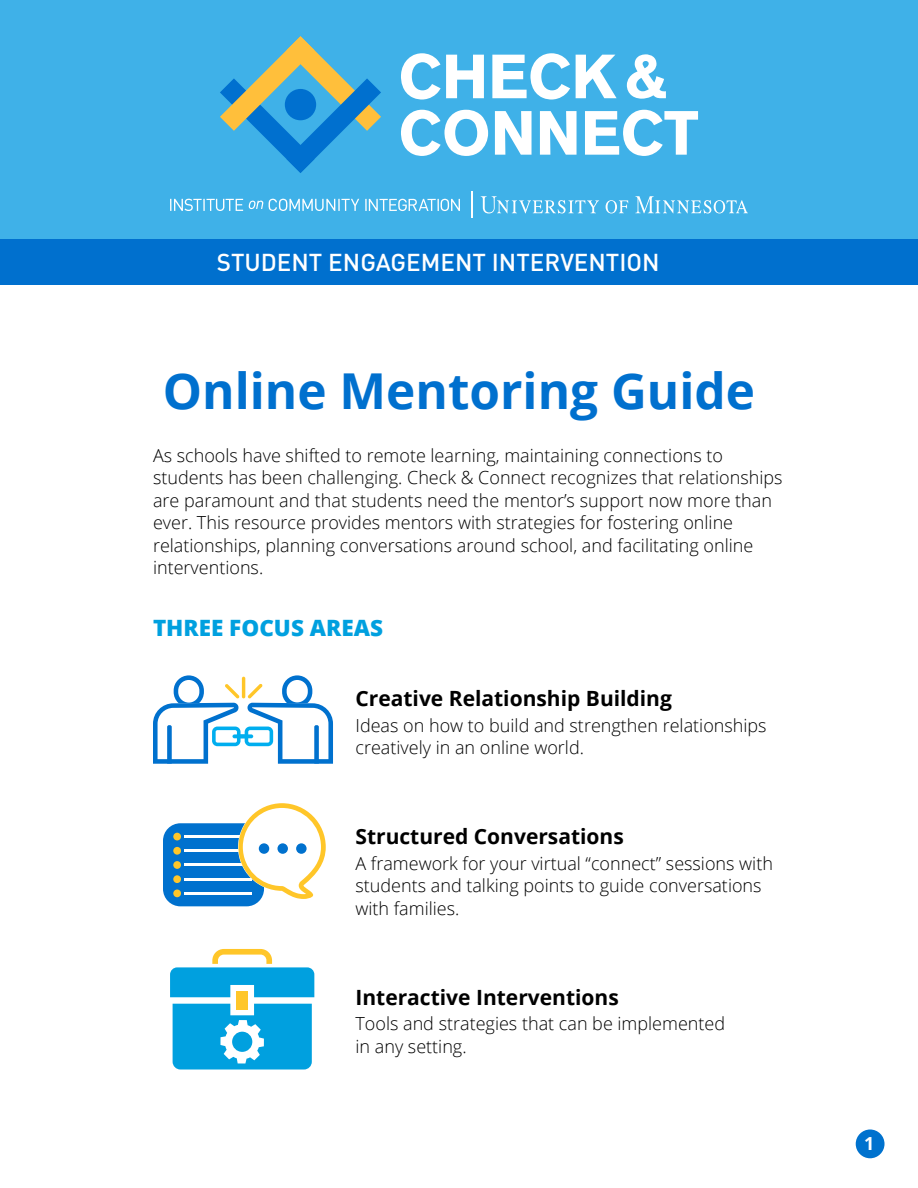
<style>
.page{position:relative;width:918px;height:1188px;background:#fff}
.page>*{position:absolute;margin:0;border:0;box-sizing:border-box;transform-origin:0 0}
.t1{font:700 49.5px "Open Sans";color:#0070ce}
.Body_text_no_indent{font:500 24.15px "DINOT";color:#fff}
.t2{font:800 22.5px "Open Sans";color:#00a0df}
.t3{font:700 21px "Open Sans";color:#000}
.Body_text{font:300 18px/22.5px "Open Sans";color:#000}
.t4{font:700 18px "Open Sans";color:#fff}
</style>
<div class="page">
<div style="left:856px;top:1130px;width:29px;height:28px;background:#0072ce;border-radius:50%"></div>
<div style="left:0;top:0;width:918px;height:285px;background:#3fb1e8"></div>
<div style="left:0;top:240px;width:918px;height:45px;background:#0070ce"></div>
<svg style="left:401px;top:53px;width:83px;height:47px"></svg>
<svg style="left:492px;top:53px;width:78px;height:47px"></svg>
<svg style="left:576px;top:55px;width:41px;height:43px"></svg>
<svg style="left:627px;top:54px;width:39px;height:45px"></svg>
<svg style="left:401px;top:110px;width:87px;height:46px"></svg>
<svg style="left:495px;top:111px;width:37px;height:44px"></svg>
<svg style="left:540px;top:111px;width:37px;height:44px"></svg>
<svg style="left:585px;top:110px;width:113px;height:46px"></svg>
<svg style="left:220px;top:36px;width:161px;height:137px"></svg>
<svg style="left:472px;top:192px;width:1px;height:26px"></svg>
<svg style="left:635px;top:196px;width:113px;height:18px"></svg>
<svg style="left:606px;top:200px;width:22px;height:13px"></svg>
<svg style="left:481px;top:196px;width:118px;height:18px"></svg>
<svg style="left:170px;top:199px;width:73px;height:12px"></svg>
<svg style="left:249px;top:201px;width:14px;height:8px"></svg>
<svg style="left:269px;top:199px;width:90px;height:12px"></svg>
<svg style="left:365px;top:199px;width:95px;height:12px"></svg>
<svg style="left:153px;top:675px;width:180px;height:89px"></svg>
<div style="left:163px;top:823px;width:101px;height:83px;background:#0071ce;border-radius:17px"></div>
<hr style="left:185px;top:849px;width:67px;height:3px;background:#fff">
<div style="left:173px;top:847px;width:8px;height:8px;background:#ffc629;border-radius:50%"></div>
<hr style="left:185px;top:864px;width:67px;height:2px;background:#fff">
<div style="left:173px;top:861px;width:8px;height:8px;background:#ffc629;border-radius:50%"></div>
<hr style="left:185px;top:878px;width:67px;height:3px;background:#fff">
<div style="left:173px;top:875px;width:8px;height:8px;background:#ffc629;border-radius:50%"></div>
<hr style="left:185px;top:892px;width:67px;height:3px;background:#fff">
<div style="left:173px;top:890px;width:8px;height:7px;background:#ffc629;border-radius:50%"></div>
<hr style="left:185px;top:835px;width:67px;height:3px;background:#fff">
<div style="left:173px;top:833px;width:8px;height:7px;background:#ffc629;border-radius:50%"></div>
<svg style="left:238px;top:803px;width:88px;height:97px"></svg>
<div style="left:259px;top:843px;width:10px;height:11px;background:#0071ce;border-radius:50%"></div>
<div style="left:277px;top:843px;width:11px;height:11px;background:#0071ce;border-radius:50%"></div>
<div style="left:296px;top:843px;width:11px;height:11px;background:#0071ce;border-radius:50%"></div>
<div style="left:237px;top:991px;width:11px;height:18px;background:#ffc629"></div>
<svg style="left:170px;top:949px;width:144px;height:48px"></svg>
<svg style="left:173px;top:1004px;width:139px;height:66px;background:#24ade1"></svg>
<p class="Body_text_no_indent" style="left:217px;top:246px;width:444px">STUDENT ENGAGEMENT INTERVENTION</p>
<h1 class="t1" style="left:163px;top:356px;width:594px">Online Mentoring Guide</h1>
<p class="Body_text" style="left:153px;top:444px;width:631px">As schools have shifted to remote learning, maintaining connections to students has been challenging. Check &amp; Connect recognizes that relationships are paramount and that students need the mentor’s support now more than ever. This resource provides mentors with strategies for fostering online relationships, planning conversations around school, and facilitating online interventions.</p>
<h2 class="t2" style="left:153px;top:611px;width:232px">THREE FOCUS AREAS</h2>
<h3 class="t3" style="left:356px;top:684px;width:318px">Creative Relationship Building</h3>
<p class="Body_text" style="left:356px;top:714px;width:413px">Ideas on how to build and strengthen relationships creatively in an online world.</p>
<h3 class="t3" style="left:356px;top:822px;width:270px">Structured Conversations</h3>
<p class="Body_text" style="left:356px;top:852px;width:419px">A framework for your virtual “connect” sessions with students and talking points to guide conversations with families.</p>
<h3 class="t3" style="left:356px;top:983px;width:265px">Interactive Interventions</h3>
<p class="Body_text" style="left:356px;top:1012px;width:371px">Tools and strategies that can be implemented in any setting.</p>
<p class="t4" style="left:864px;top:1131px;width:12px">1</p>
</div>
